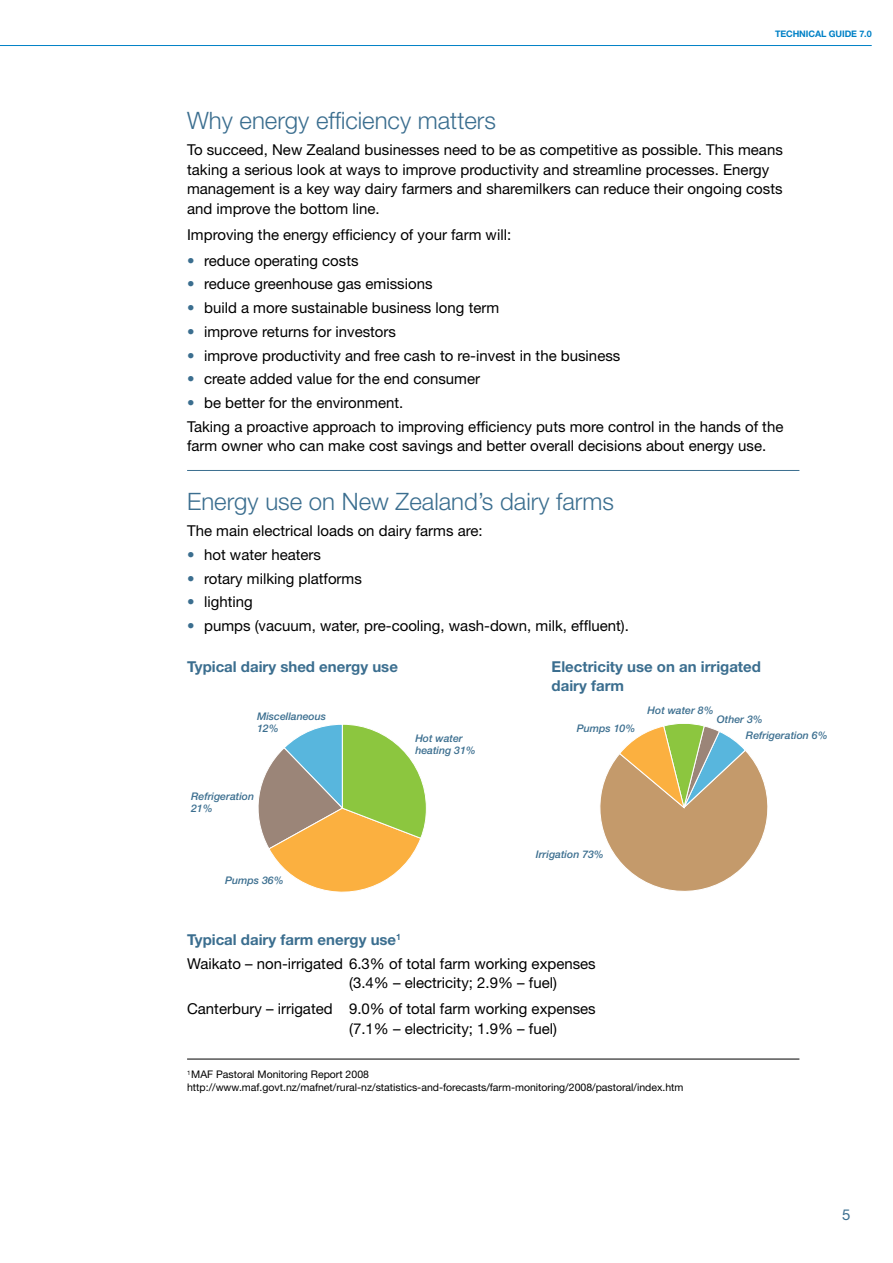
<style>
.page{position:relative;width:893px;height:1263px;background:#fff}
.page>*{position:absolute;margin:0;border:0;box-sizing:border-box;transform-origin:0 0}
.t1{font:300 24px "Helvetica Neue LT";color:#3b6e8f}
.t2{font:15px/19.5px "Helvetica Neue LT";color:#000}
.t3{font:700 15px/19.5px "Helvetica Neue LT";color:#3b6e8f}
.t4{font:15px "Helvetica Neue LT";color:#3b6e8f}
.t5{font:10.5px/12.6px "Helvetica Neue LT";color:#000}
.t6{font:italic 500 10.5px/12px "Helvetica Neue LT";color:#3b6e8f}
.t7{font:700 9px "Helvetica Neue LT";letter-spacing:-.01em;color:#0081c6}
.s1{color:#3b6e8f}
.s2{font-weight:700;color:#3b6e8f}
</style>
<div class="page">
<hr style="left:0;top:45px;width:872px;height:1px;background:#0081c6">
<hr style="left:187px;top:470px;width:612px;height:1px;background:#3b6e8f">
<hr style="left:187px;top:1059px;width:612px;height:1px;background:#000">
<svg style="left:258px;top:724px;width:169px;height:169px"></svg>
<svg style="left:600px;top:723px;width:168px;height:168px"></svg>
<p class="t7" style="left:775px;top:28px;width:98px">TECHNICAL guide 7.0</p>
<h1 class="t1" style="left:187px;top:106px;width:310px">Why energy efficiency matters</h1>
<p class="t2" style="left:187px;top:140px;width:597px">To succeed, New Zealand businesses need to be as competitive as possible. This means taking a serious look at ways to improve productivity and streamline processes. Energy management is a key way dairy farmers and sharemilkers can reduce their ongoing costs and improve the bottom line.</p>
<p class="t2" style="left:187px;top:224px;width:326px">Improving the energy efficiency of your farm will:</p>
<p class="t2" style="left:187px;top:250px;width:173px"><span class="s1">•</span> reduce operating costs</p>
<p class="t2" style="left:187px;top:274px;width:247px"><span class="s1">•</span> reduce greenhouse gas emissions</p>
<p class="t2" style="left:187px;top:298px;width:314px"><span class="s1">•</span> build a more sustainable business long term</p>
<p class="t2" style="left:187px;top:321px;width:210px"><span class="s1">•</span> improve returns for investors</p>
<p class="t2" style="left:187px;top:345px;width:435px"><span class="s1">•</span> improve productivity and free cash to re-invest in the business</p>
<p class="t2" style="left:187px;top:369px;width:294px"><span class="s1">•</span> create added value for the end consumer</p>
<p class="t2" style="left:187px;top:391px;width:598px;line-height:23.7px"><span class="s1">•</span> be better for the environment.<br>Taking a proactive approach to improving efficiency puts more control in the hands of the</p>
<p class="t2" style="left:187px;top:436px;width:581px">farm owner who can make cost savings and better overall decisions about energy use.</p>
<h1 class="t1" style="left:187px;top:487px;width:428px">Energy use on New Zealand’s dairy farms</h1>
<p class="t2" style="left:187px;top:521px;width:297px">The main electrical loads on dairy farms are:</p>
<p class="t2" style="left:187px;top:545px;width:135px"><span class="s1">•</span> hot water heaters</p>
<p class="t2" style="left:187px;top:568px;width:176px"><span class="s1">•</span> rotary milking platforms</p>
<p class="t2" style="left:187px;top:592px;width:67px"><span class="s1">•</span> lighting</p>
<p class="t2" style="left:187px;top:616px;width:443px"><span class="s1">•</span> pumps (vacuum, water, pre-cooling, wash-down, milk, effluent).</p>
<p class="t3" style="left:187px;top:656px;width:212px">Typical dairy shed energy use</p>
<p class="t3" style="left:552px;top:656px;width:211px">Electricity use on an irrigated dairy farm</p>
<p class="t6" style="left:257px;top:710px;width:71px">Miscellaneous<br>12%</p>
<p class="t6" style="left:191px;top:790px;width:65px">Refrigeration<br>21%</p>
<p class="t6" style="left:225px;top:874px;width:60px">Pumps 36%</p>
<p class="t6" style="left:415px;top:732px;width:62px">Hot water heating 31%</p>
<p class="t6" style="left:577px;top:722px;width:60px">Pumps 10%</p>
<p class="t6" style="left:648px;top:704px;width:68px">Hot water 8%</p>
<p class="t6" style="left:746px;top:711px;width:83px;line-height:16.2px;text-indent:-29px">Other 3%<br>Refrigeration 6%</p>
<p class="t6" style="left:536px;top:848px;width:70px">Irrigation 73%</p>
<p class="t2" style="left:187px;top:927px;width:410px;line-height:23.9px"><span class="s2">Typical dairy farm energy use</span><sup>1<br></sup>Waikato – non-irrigated 6.3% of total farm working expenses</p>
<p class="t2" style="left:187px;top:970px;width:410px;line-height:25.8px;text-indent:162px">(3.4% – electricity; 2.9% – fuel)<br>Canterbury – irrigated 9.0% of total farm working expenses</p>
<p class="t2" style="left:349px;top:1018px;width:209px">(7.1% – electricity; 1.9% – fuel)</p>
<p class="t5" style="left:187px;top:1068px;width:498px"><sup>1</sup>MAF Pastoral Monitoring Report 2008 http://www.maf.govt.nz/mafnet/rural-nz/statistics-and-forecasts/farm-monitoring/2008/pastoral/index.htm</p>
<p class="t4" style="left:842px;top:1206px;width:10px">5</p>
</div>
